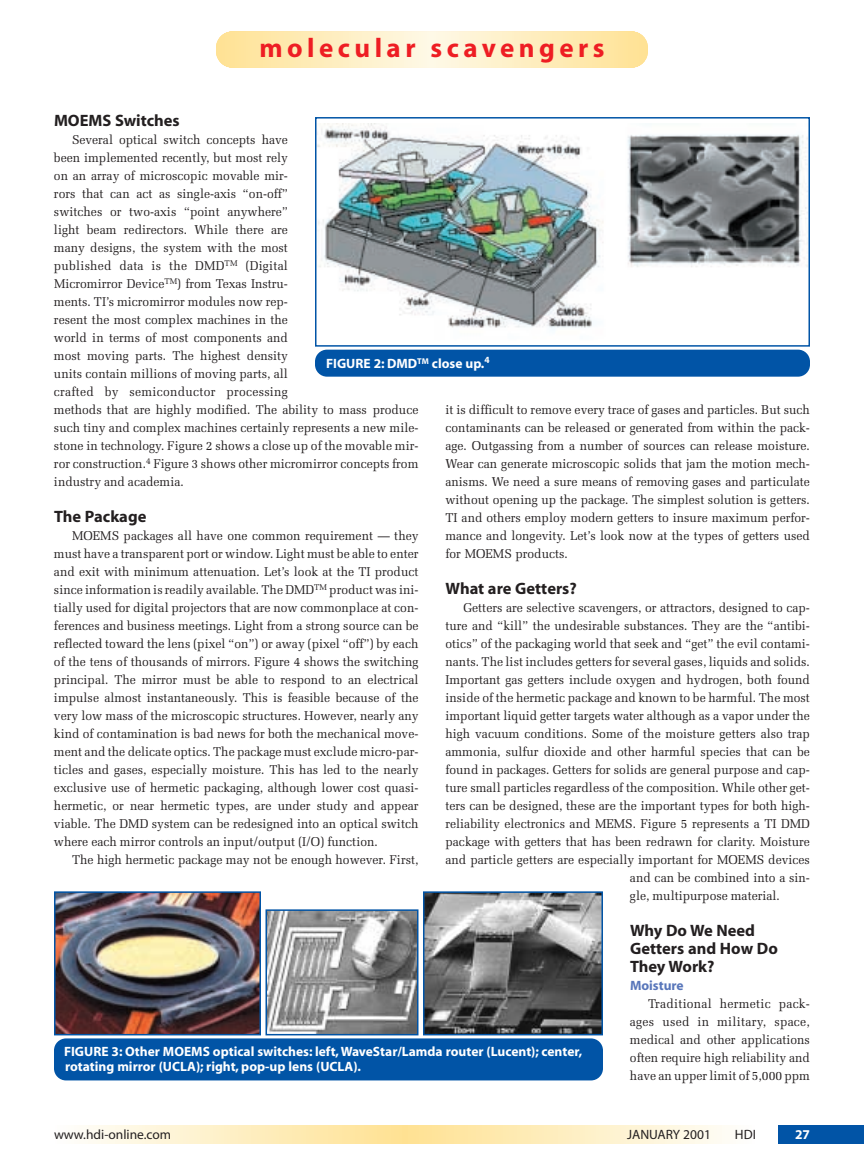
<style>
.page{position:relative;width:864px;height:1175px;background:#fff}
.page>*{position:absolute;margin:0;border:0;box-sizing:border-box;transform-origin:0 0}
.t1{font:700 27px "Myriad";letter-spacing:.165em;color:#ee1d23}
.t2{font:700 16.5px/18px "Myriad";color:#231f20}
.t3{font:700 13.5px/15px "Myriad";color:#fff}
.t4{font:13.5px "Myriad";color:#231f20}
.t5{font:700 13.5px "Myriad";color:#5876ba}
.t6{font:12.75px/18px "Melior";color:#231f20;text-align:justify;scale:.95 1}
</style>
<div class="page">
<div style="left:257px;top:1125px;width:296px;height:18px;background:#feedbd"></div>
<div style="left:271px;top:1125px;width:268px;height:18px;background:#feecb9"></div>
<div style="left:282px;top:1125px;width:246px;height:18px;background:#feebb5"></div>
<div style="left:298px;top:1125px;width:214px;height:18px;background:#feeab1"></div>
<div style="left:309px;top:1125px;width:192px;height:18px;background:#fee9ad"></div>
<div style="left:323px;top:1125px;width:164px;height:18px;background:#ffe8a9"></div>
<div style="left:339px;top:1125px;width:132px;height:18px;background:#ffe7a5"></div>
<div style="left:353px;top:1125px;width:104px;height:18px;background:#ffe6a1"></div>
<div style="left:367px;top:1125px;width:76px;height:18px;background:#ffe49d"></div>
<div style="left:378px;top:1125px;width:54px;height:18px;background:#ffe399"></div>
<div style="left:394px;top:1125px;width:22px;height:18px;background:#ffe295"></div>
<div style="left:778px;top:1125px;width:86px;height:18px;background:#0154a6"></div>
<svg style="left:219px;top:32px;width:426px;height:36px"></svg>
<div style="left:288px;top:32px;width:288px;height:36px;background:#fee9ae"></div>
<div style="left:307px;top:32px;width:250px;height:36px;background:#feebb6"></div>
<div style="left:326px;top:32px;width:212px;height:36px;background:#feedbe"></div>
<div style="left:339px;top:32px;width:186px;height:36px;background:#feeec2"></div>
<div style="left:350px;top:32px;width:164px;height:36px;background:#fef0c7"></div>
<div style="left:358px;top:32px;width:148px;height:36px;background:#fef1cb"></div>
<div style="left:371px;top:32px;width:122px;height:36px;background:#fef2cf"></div>
<div style="left:379px;top:32px;width:106px;height:36px;background:#fef3d3"></div>
<div style="left:392px;top:32px;width:80px;height:36px;background:#fef4d7"></div>
<div style="left:402px;top:32px;width:60px;height:36px;background:#fef5db"></div>
<div style="left:409px;top:32px;width:46px;height:36px;background:#fef6df"></div>
<div style="left:421px;top:32px;width:22px;height:36px;background:#fef8e3"></div>
<hr style="left:430px;top:32px;width:4px;height:36px;background:#fef9e7">
<img style="left:318px;top:123px;width:489px;height:207px">
<div style="left:315px;top:117px;width:495px;height:229px;border:2px solid #0154a6"></div>
<div style="left:315px;top:350px;width:495px;height:26px;background:#0154a6;border-radius:12px"></div>
<img style="left:57px;top:894px;width:201px;height:138px">
<div style="left:54px;top:891px;width:207px;height:144px;border:2px solid #0154a6"></div>
<img style="left:269px;top:912px;width:146px;height:120px">
<div style="left:266px;top:909px;width:152px;height:126px;border:2px solid #0154a6"></div>
<img style="left:426px;top:894px;width:174px;height:138px">
<div style="left:423px;top:891px;width:180px;height:144px;border:2px solid #0154a6"></div>
<div style="left:54px;top:1038px;width:549px;height:42px;background:#0154a6;border-radius:12px"></div>
<h1 class="t1" style="left:259px;top:38px;width:347px">molecular scavengers</h1>
<p class="t2" style="left:54px;top:113px;width:127px">MOEMS Switches</p>
<p class="t6" style="left:54px;top:132px;width:385px;text-align:left;text-indent:18px">Several optical switch concepts have<br>been implemented recently, but most rely<br>on an array of microscopic movable mir-<br>rors that can act as single-axis “on-off”<br>switches or two-axis “point anywhere”<br>light beam redirectors. While there are<br>many designs, the system with the most<br>published data is the DMD<sup>TM</sup> (Digital<br>Micromirror Device<sup>TM</sup>) from Texas Instru-<br>ments. TI’s micromirror modules now rep-<br>resent the most complex machines in the<br>world in terms of most components and<br>most moving parts. The highest density<br>units contain millions of moving parts, all<br>crafted by semiconductor processing<br>methods that are highly modified. The ability to mass produce such tiny and complex machines certainly represents a new mile&shy;stone in technology. Figure 2 shows a close up of the movable mir&shy;ror construction.<sup>4</sup> Figure 3 shows other micromirror concepts from industry and academia.</p>
<p class="t2" style="left:54px;top:509px;width:94px">The Package</p>
<p class="t6" style="left:54px;top:528px;width:385px;text-indent:18px">MOEMS packages all have one common requirement — they must have a transparent port or window. Light must be able to enter and exit with minimum attenuation. Let’s look at the TI product since information is readily available. The DMD<sup>TM</sup> product was ini&shy;tially used for digital projectors that are now commonplace at con&shy;ferences and business meetings. Light from a strong source can be reflected toward the lens (pixel “on”) or away (pixel “off”) by each of the tens of thousands of mirrors. Figure 4 shows the switching principal. The mirror must be able to respond to an electrical impulse almost instantaneously. This is feasible because of the very low mass of the microscopic structures. However, nearly any kind of contamination is bad news for both the mechanical move&shy;ment and the delicate optics. The package must exclude micro-par&shy;ticles and gases, especially moisture. This has led to the nearly exclusive use of hermetic packaging, although lower cost quasi&shy;hermetic, or near hermetic types, are under study and appear viable. The DMD system can be redesigned into an optical switch where each mirror controls an input/output (I/O) function.</p>
<p class="t6" style="left:72px;top:852px;width:366px">The high hermetic package may not be enough however. First,</p>
<p class="t3" style="left:326px;top:357px;width:165px">FIGURE 2: DMD<sup>TM</sup> close up.<sup>4</sup></p>
<p class="t6" style="left:446px;top:402px;width:385px">it is difficult to remove every trace of gases and particles. But such contaminants can be released or generated from within the pack&shy;age. Outgassing from a number of sources can release moisture.<br>Wear can generate microscopic solids that jam the motion mech&shy;anisms. We need a sure means of removing gases and particulate without opening up the package. The simplest solution is getters.<br>TI and others employ modern getters to insure maximum perfor&shy;mance and longevity. Let’s look now at the types of getters used for MOEMS products.</p>
<p class="t2" style="left:446px;top:581px;width:133px">What are Getters?</p>
<p class="t6" style="left:464px;top:600px;width:366px">Getters are selective scavengers, or attractors, designed to cap-</p>
<p class="t6" style="left:445px;top:618px;width:385px">ture and “kill” the undesirable substances. They are the “antibi-</p>
<p class="t6" style="left:445px;top:636px;width:385px">otics” of the packaging world that seek and “get” the evil contami-</p>
<p class="t6" style="left:445px;top:654px;width:385px">nants. The list includes getters for several gases, liquids and solids.</p>
<p class="t6" style="left:445px;top:672px;width:385px">Important gas getters include oxygen and hydrogen, both found</p>
<p class="t6" style="left:445px;top:690px;width:385px">inside of the hermetic package and known to be harmful. The most</p>
<p class="t6" style="left:445px;top:708px;width:385px">important liquid getter targets water although as a vapor under the</p>
<p class="t6" style="left:445px;top:726px;width:385px">high vacuum conditions. Some of the moisture getters also trap</p>
<p class="t6" style="left:445px;top:744px;width:385px">ammonia, sulfur dioxide and other harmful species that can be</p>
<p class="t6" style="left:445px;top:762px;width:385px">found in packages. Getters for solids are general purpose and cap-</p>
<p class="t6" style="left:445px;top:780px;width:385px">ture small particles regardless of the composition. While other get-</p>
<p class="t6" style="left:445px;top:798px;width:385px">ters can be designed, these are the important types for both high-</p>
<p class="t6" style="left:445px;top:816px;width:385px">reliability electronics and MEMS. Figure 5 represents a TI DMD</p>
<p class="t6" style="left:445px;top:834px;width:385px">package with getters that has been redrawn for clarity. Moisture</p>
<p class="t6" style="left:445px;top:852px;width:385px">and particle getters are especially important for MOEMS devices</p>
<p class="t6" style="left:630px;top:870px;width:191px">and can be combined into a sin-</p>
<p class="t6" style="left:630px;top:888px;width:159px">gle, multipurpose material.</p>
<p class="t2" style="left:630px;top:923px;width:149px">Why Do We Need<br>Getters and How Do<br>They Work?</p>
<p class="t5" style="left:630px;top:980px;width:55px">Moisture</p>
<p class="t6" style="left:630px;top:996px;width:191px;text-indent:18px">Traditional hermetic pack&shy;ages used in military, space, medical and other applications often require high reliability and have an upper limit of 5,000 ppm</p>
<p class="t3" style="left:64px;top:1045px;width:520px">FIGURE 3: Other MOEMS optical switches: left, WaveStar/Lamda router (Lucent); center, rotating mirror (UCLA); right, pop-up lens (UCLA).</p>
<p class="t4" style="left:54px;top:1129px;width:119px">www.hdi-online.com</p>
<p class="t4" style="left:627px;top:1129px;width:85px">JANUARY 2001</p>
<p class="t4" style="left:735px;top:1129px;width:23px">HDI</p>
<p class="t3" style="left:795px;top:1128px;width:16px">27</p>
</div>
